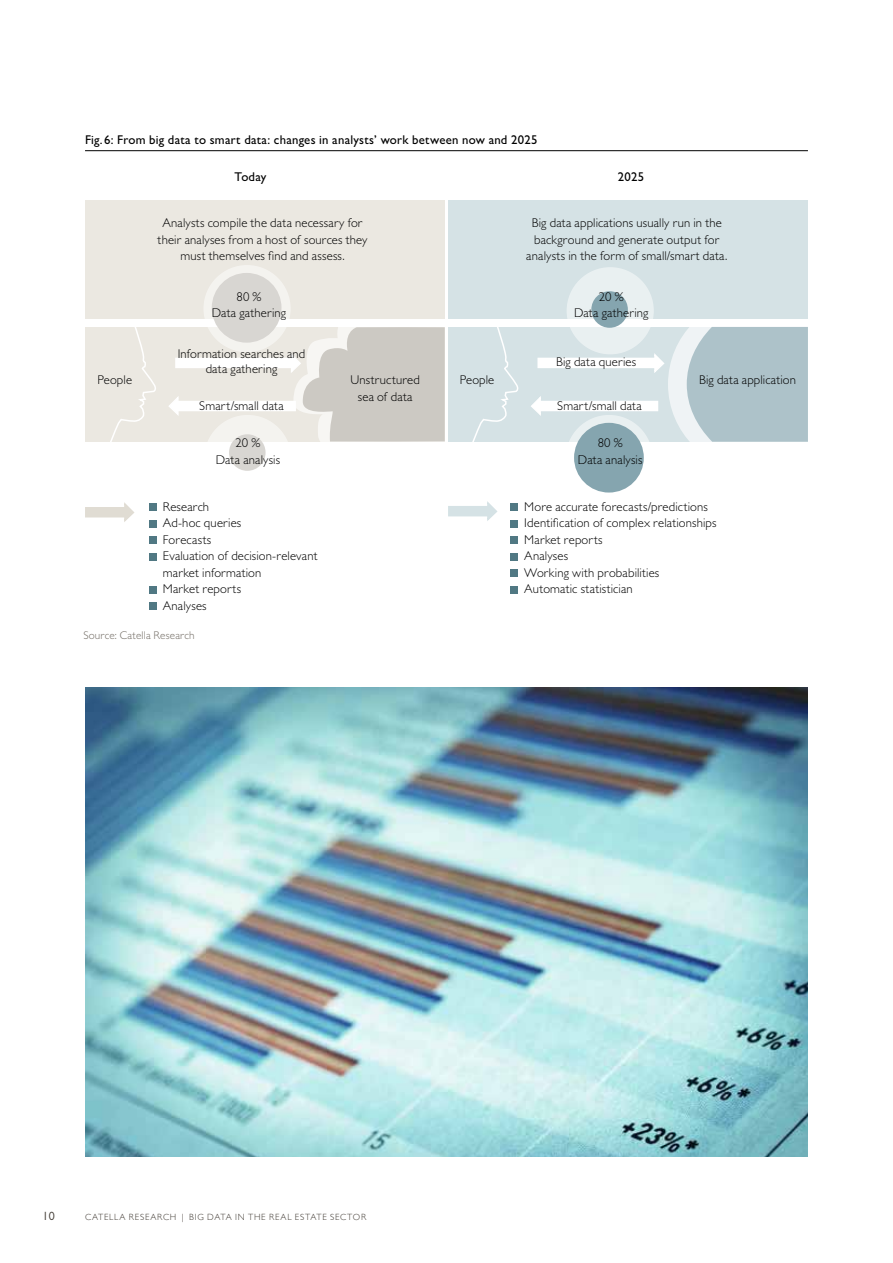
<style>
.page{position:relative;width:893px;height:1263px;background:#fff}
.page>*{position:absolute;margin:0;border:0;box-sizing:border-box;transform-origin:0 0}
.t1{font:300 12.75px/16.5px "Gill Sans MT Pro";letter-spacing:.01em;color:#000;text-align:center}
.t2{font:500 12.75px "Gill Sans MT Pro";letter-spacing:.02em;color:#000}
.t3{font:12px "Gill Sans MT Pro";color:#413b34}
.t4{font:300 11.25px "Gill Sans MT Pro";letter-spacing:.015em;color:#746e66}
.t5{font:300 9px "Gill Sans";letter-spacing:.085em;color:#413b34}
</style>
<div class="page">
<img style="left:85px;top:688px;width:723px;height:469px">
<div style="left:448px;top:327px;width:360px;height:115px;background:#d5e2e5"></div>
<div style="left:668px;top:297px;width:174px;height:174px;background:linear-gradient(to right,#f8fafb,#fff);border-radius:50%"></div>
<svg style="left:687px;top:327px;width:121px;height:115px;background:#b1c5cb"></svg>
<div style="left:85px;top:327px;width:360px;height:115px;background:#ebe8e1"></div>
<div style="left:85px;top:200px;width:360px;height:118px;background:#ebe8e1"></div>
<div style="left:448px;top:200px;width:360px;height:118px;background:#d5e2e5"></div>
<hr style="left:85px;top:150px;width:723px;height:1px;background:#000">
<div style="left:149px;top:503px;width:7px;height:8px;background:#507883"></div>
<div style="left:149px;top:520px;width:7px;height:7px;background:#507883"></div>
<div style="left:149px;top:536px;width:7px;height:8px;background:#507883"></div>
<div style="left:149px;top:553px;width:7px;height:7px;background:#507883"></div>
<div style="left:149px;top:586px;width:7px;height:7px;background:#507883"></div>
<div style="left:149px;top:602px;width:7px;height:8px;background:#507883"></div>
<div style="left:510px;top:503px;width:8px;height:8px;background:#507883"></div>
<div style="left:510px;top:520px;width:8px;height:7px;background:#507883"></div>
<div style="left:510px;top:536px;width:8px;height:8px;background:#507883"></div>
<div style="left:510px;top:553px;width:8px;height:7px;background:#507883"></div>
<div style="left:510px;top:569px;width:8px;height:8px;background:#507883"></div>
<div style="left:510px;top:586px;width:8px;height:7px;background:#507883"></div>
<svg style="left:110px;top:327px;width:46px;height:115px"></svg>
<div style="left:175px;top:401px;width:121px;height:10px;background:#fff"></div>
<div style="left:537px;top:401px;width:121px;height:10px;background:#fff"></div>
<div style="left:175px;top:358px;width:121px;height:10px;background:#fff"></div>
<div style="left:537px;top:358px;width:121px;height:10px;background:#fff"></div>
<svg style="left:168px;top:396px;width:11px;height:20px"></svg>
<svg style="left:531px;top:396px;width:11px;height:20px"></svg>
<svg style="left:290px;top:318px;width:155px;height:124px"></svg>
<svg style="left:653px;top:353px;width:12px;height:20px"></svg>
<div style="left:448px;top:506px;width:41px;height:10px;background:#d5e2e5"></div>
<svg style="left:486px;top:501px;width:12px;height:20px"></svg>
<div style="left:85px;top:507px;width:41px;height:10px;background:#e0dcd3"></div>
<svg style="left:123px;top:502px;width:12px;height:20px"></svg>
<svg style="left:203px;top:265px;width:88px;height:87px;fill:#d8d6d2"></svg>
<svg style="left:567px;top:267px;width:87px;height:87px;background:#eaf1f2"></svg>
<svg style="left:566px;top:415px;width:87px;height:87px"></svg>
<div style="left:591px;top:291px;width:37px;height:37px;background:#85a5af;border-radius:50%"></div>
<svg style="left:472px;top:327px;width:47px;height:115px"></svg>
<div style="left:574px;top:423px;width:70px;height:69px;background:#85a5af;border-radius:50%"></div>
<svg style="left:204px;top:415px;width:87px;height:87px"></svg>
<p class="t2" style="left:85px;top:132px;width:454px">Fig. 6: From big data to smart data: changes in analysts’ work between now and 2025</p>
<p class="t2" style="left:234px;top:170px;width:33px">Today</p>
<p class="t2" style="left:618px;top:170px;width:28px">2025</p>
<p class="t1" style="left:158px;top:214px;width:211px">Analysts compile the data necessary for their analyses from a host of sources they must themselves find and assess.</p>
<p class="t1" style="left:526px;top:214px;width:202px">Big data applications usually run in the background and generate output for analysts in the form of small/smart data.</p>
<p class="t1" style="left:98px;top:371px;width:36px">People</p>
<p class="t1" style="left:212px;top:288px;width:76px">80 %<br>Data gathering</p>
<p class="t1" style="left:574px;top:288px;width:76px">20 %<br>Data gathering</p>
<p class="t1" style="left:178px;top:346px;width:129px;line-height:15px">Information searches and data gathering</p>
<p class="t1" style="left:556px;top:354px;width:82px">Big data queries</p>
<p class="t1" style="left:351px;top:371px;width:71px">Unstructured sea of data</p>
<p class="t1" style="left:460px;top:371px;width:36px">People</p>
<p class="t1" style="left:699px;top:371px;width:99px">Big data application</p>
<p class="t1" style="left:199px;top:397px;width:86px">Smart/small data</p>
<p class="t1" style="left:557px;top:397px;width:86px">Smart/small data</p>
<p class="t1" style="left:216px;top:434px;width:66px">20 %<br>Data analysis</p>
<p class="t1" style="left:578px;top:434px;width:66px">80 %<br>Data analysis</p>
<p class="t1" style="left:163px;top:498px;width:156px;text-align:left">Research<br>Ad-hoc queries<br>Forecasts<br>Evaluation of decision-relevant market information<br>Market reports<br>Analyses</p>
<p class="t1" style="left:524px;top:498px;width:194px;text-align:left">More accurate forecasts/predictions<br>Identification of complex relationships<br>Market reports<br>Analyses<br>Working with probabilities<br>Automatic statistician</p>
<p class="t4" style="left:83px;top:629px;width:113px">Source: Catella Research</p>
<p class="t3" style="left:43px;top:1209px;width:14px">10</p>
<p class="t5" style="left:85px;top:1210px;width:283px">CATELLA RESEARCH | BIG DATA IN THE REAL ESTATE SECTOR</p>
</div>
